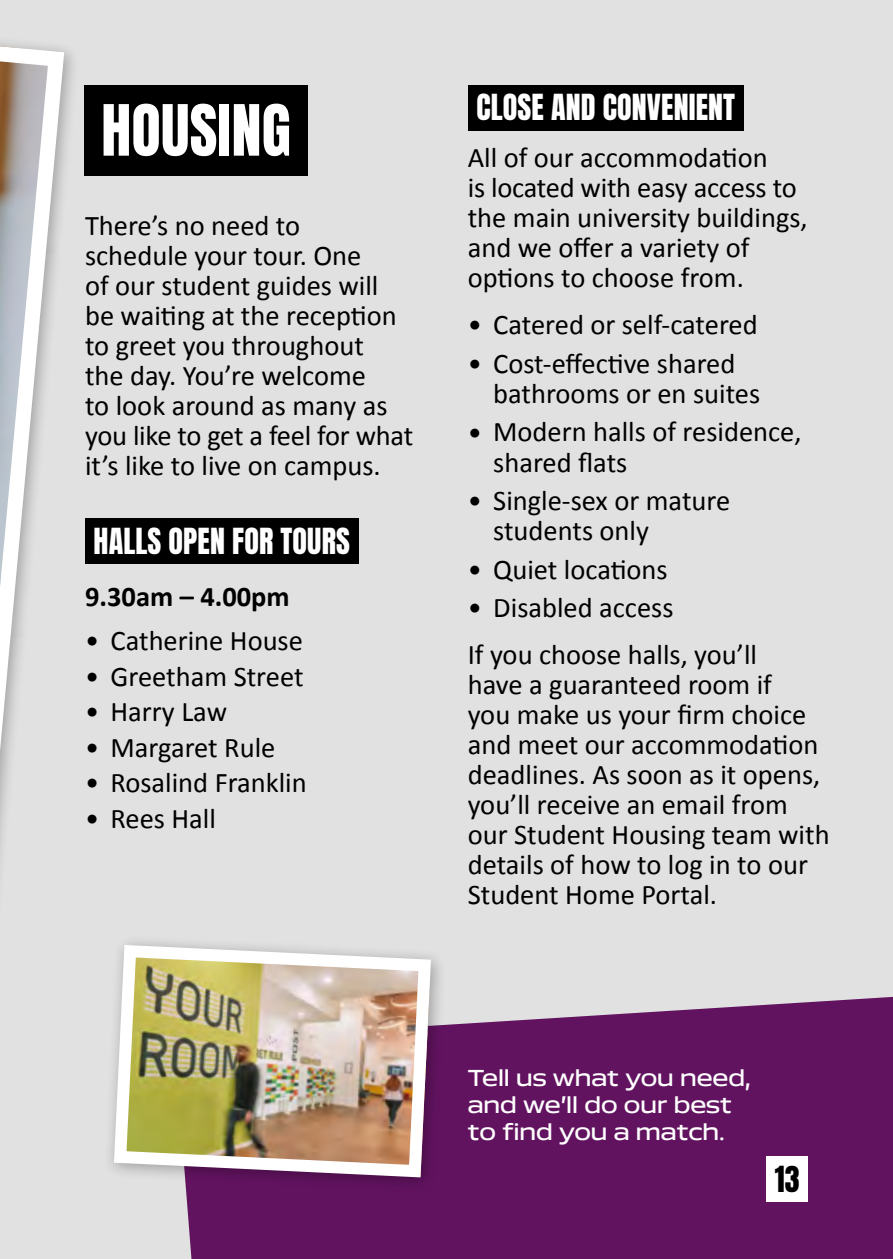
<style>
.page{position:relative;width:893px;height:1259px;background:#e1e1e1}
.page>*{position:absolute;margin:0;border:0;box-sizing:border-box;transform-origin:0 0}
.t1{font:60px "Anton";letter-spacing:.005em;color:#fff}
.t2{font:30px "Anton";letter-spacing:.005em;color:#fff}
.t3{font:30px "Anton";color:#000}
.Body{font:28.5px/30px "Calibri";color:#000}
.t4{font:700 28.5px "Calibri";color:#000}
.Body-2{font:500 21px/27px "Aero";color:#fff}
</style>
<div class="page">
<div style="left:186px;top:997px;width:707px;height:262px;background:#621360"></div>
<svg style="left:0;top:42px;width:72px;height:814px"></svg>
<div style="left:84px;top:85px;width:224px;height:90px;background:#000"></div>
<div style="left:85px;top:518px;width:273px;height:45px;background:#000"></div>
<div style="left:468px;top:85px;width:276px;height:45px;background:#000"></div>
<div style="left:104px;top:935px;width:343px;height:259px;background:#000;opacity:.3"></div>
<img style="left:108px;top:938px;width:329px;height:245px">
<div style="left:766px;top:1156px;width:42px;height:46px;background:#fff"></div>
<h1 class="t1" style="left:101px;top:100px;width:191px">HOUSING</h1>
<p class="Body" style="left:85px;top:209px;width:330px">There’s no need to<br>schedule your tour. One<br>of our student guides will be waiting at the reception to greet you throughout<br>the day. You’re welcome<br>to look around as many as you like to get a feel for what it’s like to live on campus.</p>
<h2 class="t2" style="left:94px;top:526px;width:258px">HALLS OPEN FOR TOURS</h2>
<p class="t4" style="left:85px;top:578px;width:206px">9.30am – 4.00pm</p>
<p class="Body" style="left:85px;top:624px;width:219px">• Catherine House</p>
<p class="Body" style="left:85px;top:660px;width:220px">• Greetham Street</p>
<p class="Body" style="left:85px;top:695px;width:144px">• Harry Law</p>
<p class="Body" style="left:85px;top:731px;width:192px">• Margaret Rule</p>
<p class="Body" style="left:85px;top:766px;width:223px">• Rosalind Franklin</p>
<p class="Body" style="left:85px;top:802px;width:132px">• Rees Hall</p>
<h3 class="t2" style="left:476px;top:92px;width:260px">CLOSE AND CONVENIENT</h3>
<p class="Body" style="left:468px;top:142px;width:341px">All of our accommodation<br>is located with easy access to the main university buildings, and we offer a variety of options to choose from.</p>
<p class="Body" style="left:468px;top:309px;width:291px">• Catered or self-catered</p>
<p class="Body" style="left:468px;top:347px;width:269px">• Cost-effective shared</p>
<p class="Body" style="left:493px;top:377px;width:269px">bathrooms or en suites</p>
<p class="Body" style="left:468px;top:416px;width:335px">• Modern halls of residence,</p>
<p class="Body" style="left:493px;top:446px;width:136px">shared flats</p>
<p class="Body" style="left:468px;top:484px;width:264px">• Single-sex or mature</p>
<p class="Body" style="left:493px;top:514px;width:157px">students only</p>
<p class="Body" style="left:468px;top:553px;width:201px">• Quiet locations</p>
<p class="Body" style="left:468px;top:591px;width:207px">• Disabled access</p>
<p class="Body" style="left:468px;top:638px;width:363px">If you choose halls, you’ll<br>have a guaranteed room if<br>you make us your firm choice and meet our accommodation deadlines. As soon as it opens, you’ll receive an email from our Student Housing team with details of how to log in to our<br>Student Home Portal.</p>
<p class="Body-2" style="left:468px;top:1064px;width:285px">Tell us what you need, and we’ll do our best to find you a match.</p>
<p class="t3" style="left:775px;top:1164px;width:26px">13</p>
</div>
